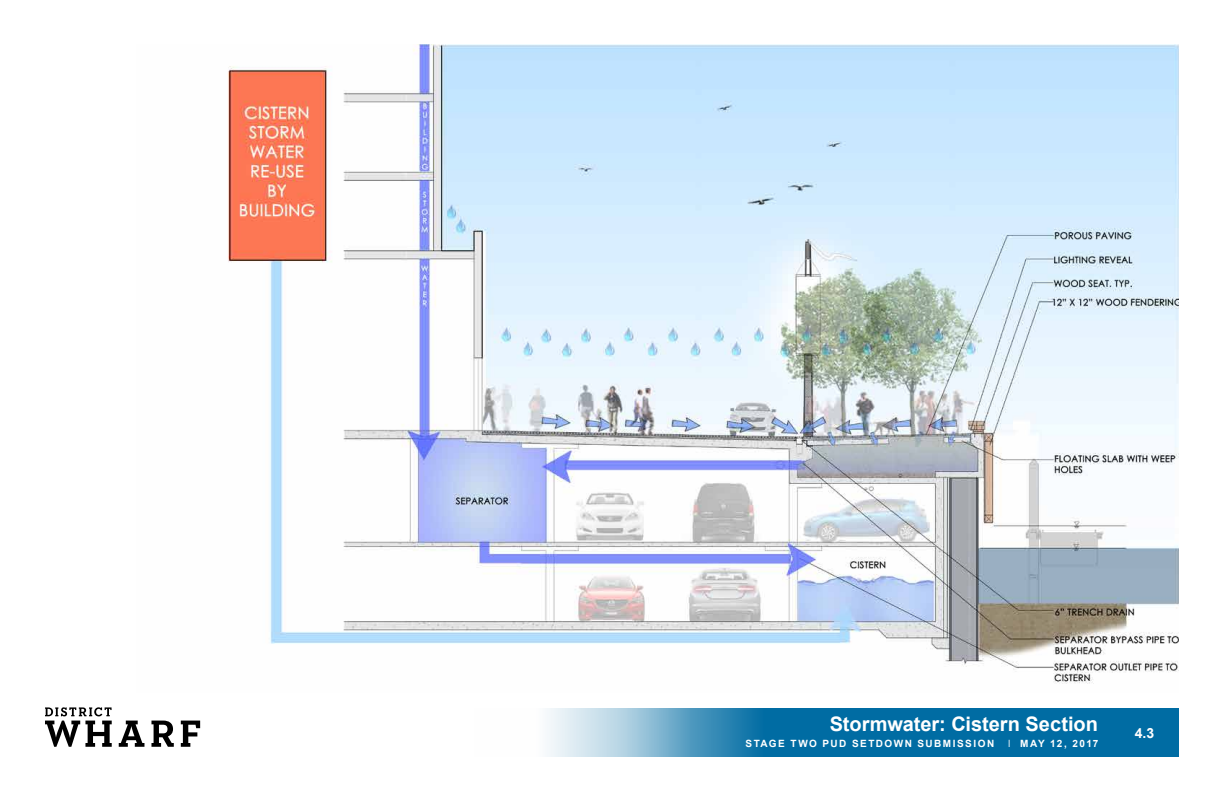
<style>
.page{position:relative;width:1224px;height:792px;background:#fff}
.page>*{position:absolute;margin:0;border:0;box-sizing:border-box;transform-origin:0 0}
.t1{font:700 20px "Arial";color:#fff}
.t2{font:700 14px "Arial";color:#fff}
.t3{font:700 10px "Arial";letter-spacing:.145em;color:#fff}
.t4{font:700 10px "Arial";letter-spacing:.115em;color:#fff}
.s1{font-family:"Arial Narrow";font-weight:400}
</style>
<div class="page">
<svg style="left:547px;top:708px;width:632px;height:49px;background:#2c85b2"></svg>
<svg style="left:45px;top:707px;width:67px;height:40px"></svg>
<svg style="left:119px;top:721px;width:25px;height:26px"></svg>
<svg style="left:151px;top:721px;width:23px;height:26px"></svg>
<svg style="left:181px;top:721px;width:19px;height:26px"></svg>
<img style="left:228px;top:45px;width:951px;height:639px">
<h1 class="t1" style="left:830px;top:711px;width:270px">Stormwater: Cistern Section</h1>
<p class="t3" style="left:746px;top:737px;width:250px">STAGE TWO PUD SETDOWN SUBMISSION</p>
<p class="t4" style="left:1008px;top:737px;width:92px"><span class="s1">I</span> MAY 12, 2017</p>
<h2 class="t2" style="left:1135px;top:723px;width:21px">4.3</h2>
</div>
